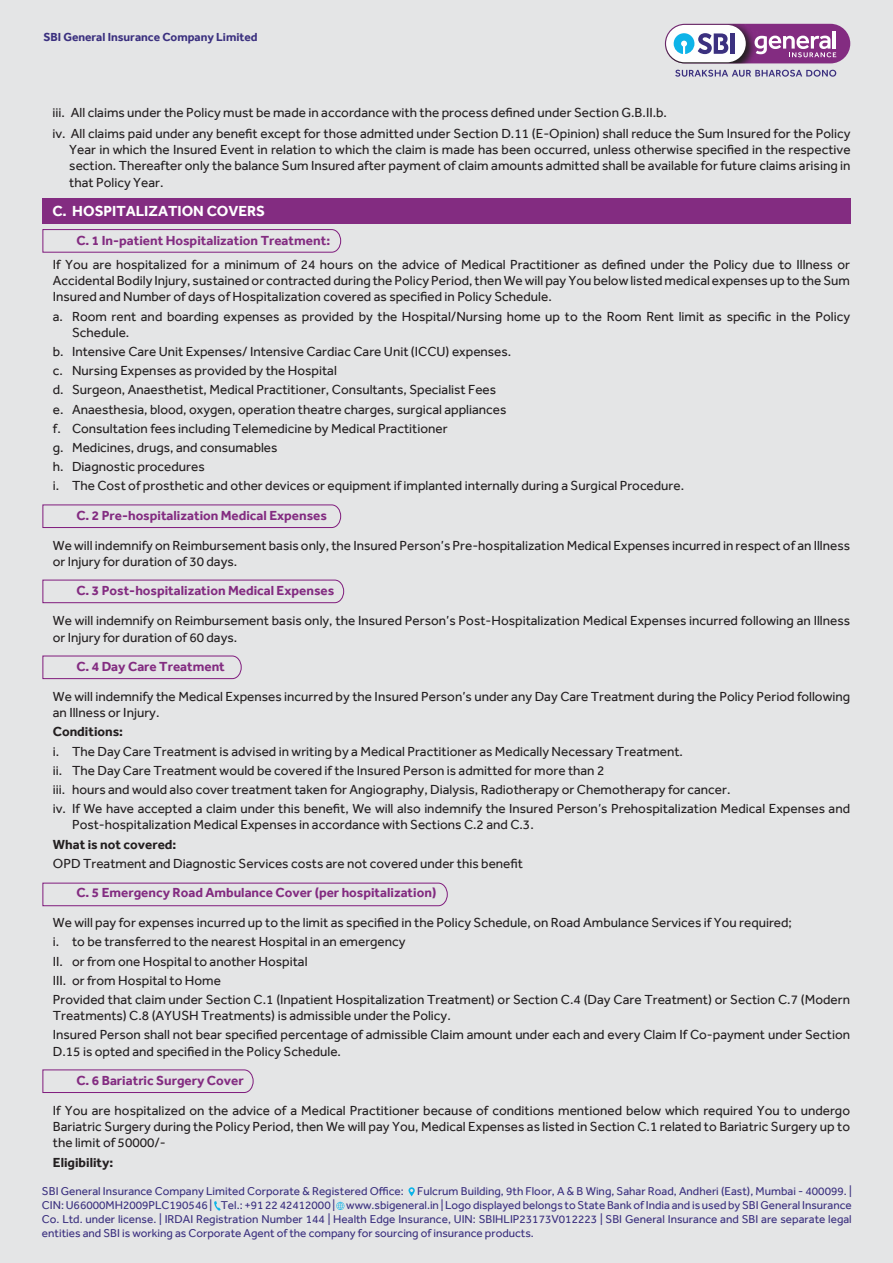
<style>
.page{position:relative;width:893px;height:1263px;background:#e4e5e6}
.page>*{position:absolute;margin:0;border:0;box-sizing:border-box;transform-origin:0 0}
.t1{font:700 15px "Effra";color:#fff}
.t2{font:13.5px/19.2px "Effra";color:#231f20}
.t3{font:700 13.5px "Effra";color:#832c81}
.t4{font:700 13.5px "Effra";color:#231f20}
.t5{font:700 12px "Effra";color:#3b307f}
.t6{font:11.7px/14.1px "Effra";color:#3b307f;text-align:justify}
</style>
<div class="page">
<div style="left:665px;top:24px;width:185px;height:39px;background:#832c81;border-radius:20px"></div>
<img style="left:665px;top:24px;width:89px;height:39px">
<div style="left:666px;top:25px;width:80px;height:37px;background:#fefefe;border-radius:19px"></div>
<svg style="left:674px;top:33px;width:54px;height:21px"></svg>
<div style="left:730px;top:33px;width:5px;height:21px;background:#3b307f"></div>
<hr style="left:833px;top:31px;width:3px;height:18px;background:#fefefe">
<svg style="left:754px;top:36px;width:82px;height:21px"></svg>
<svg style="left:675px;top:70px;width:161px;height:7px"></svg>
<svg style="left:42px;top:229px;width:299px;height:24px"></svg>
<svg style="left:42px;top:504px;width:299px;height:24px"></svg>
<svg style="left:42px;top:579px;width:302px;height:24px"></svg>
<svg style="left:42px;top:882px;width:406px;height:24px"></svg>
<svg style="left:42px;top:655px;width:200px;height:24px"></svg>
<svg style="left:42px;top:1069px;width:212px;height:24px"></svg>
<div style="left:43px;top:198px;width:808px;height:26px;background:#832c81"></div>
<svg style="left:408px;top:1187px;width:7px;height:9px"></svg>
<svg style="left:214px;top:1201px;width:7px;height:10px"></svg>
<svg style="left:336px;top:1202px;width:8px;height:8px"></svg>
<p class="t5" style="left:43px;top:30px;width:216px">SBI General Insurance Company Limited</p>
<p class="t2" style="left:52px;top:102px;width:800px;line-height:20.7px">iii. All claims under the Policy must be made in accordance with the process defined under Section G.B.II.b.<br>iv. All claims paid under any benefit except for those admitted under Section D.11 (E-Opinion) shall reduce the Sum Insured for the Policy</p>
<p class="t2" style="left:69px;top:141px;width:783px;line-height:16.2px;text-align:justify">Year in which the Insured Event in relation to which the claim is made has been occurred, unless otherwise specified in the respective section. Thereafter only the balance Sum Insured after payment of claim amounts admitted shall be available for future claims arising in that Policy Year.</p>
<p class="t1" style="left:52px;top:202px;width:214px">C. HOSPITALIZATION COVERS</p>
<p class="t3" style="left:76px;top:232px;width:255px">C. 1 In-patient Hospitalization Treatment:</p>
<p class="t2" style="left:53px;top:256px;width:799px;line-height:16.2px;text-align:justify">If You are hospitalized for a minimum of 24 hours on the advice of Medical Practitioner as defined under the Policy due to Illness or Accidental Bodily Injury, sustained or contracted during the Policy Period, then We will pay You below listed medical expenses up to the Sum Insured and Number of days of Hospitalization covered as specified in Policy Schedule.</p>
<p class="t2" style="left:72px;top:308px;width:779px;line-height:16.2px;text-indent:-19px">a. Room rent and boarding expenses as provided by the Hospital/Nursing home up to the Room Rent limit as specific in the Policy<br>Schedule.</p>
<p class="t2" style="left:53px;top:342px;width:633px">b. Intensive Care Unit Expenses/ Intensive Cardiac Care Unit (ICCU) expenses.<br>c. Nursing Expenses as provided by the Hospital<br>d. Surgeon, Anaesthetist, Medical Practitioner, Consultants, Specialist Fees<br>e. Anaesthesia, blood, oxygen, operation theatre charges, surgical appliances<br>f. Consultation fees including Telemedicine by Medical Practitioner<br>g. Medicines, drugs, and consumables<br>h. Diagnostic procedures<br>i. The Cost of prosthetic and other devices or equipment if implanted internally during a Surgical Procedure.</p>
<p class="t3" style="left:76px;top:507px;width:252px">C. 2 Pre-hospitalization Medical Expenses</p>
<p class="t2" style="left:53px;top:537px;width:799px;line-height:16.2px">We will indemnify on Reimbursement basis only, the Insured Person’s Pre-hospitalization Medical Expenses incurred in respect of an Illness or Injury for duration of 30 days.</p>
<p class="t3" style="left:76px;top:583px;width:259px">C. 3 Post-hospitalization Medical Expenses</p>
<p class="t2" style="left:53px;top:613px;width:799px;line-height:16.2px">We will indemnify on Reimbursement basis only, the Insured Person’s Post-Hospitalization Medical Expenses incurred following an Illness or Injury for duration of 60 days.</p>
<p class="t3" style="left:76px;top:658px;width:150px">C. 4 Day Care Treatment</p>
<p class="t2" style="left:53px;top:688px;width:799px;line-height:16.2px">We will indemnify the Medical Expenses incurred by the Insured Person’s under any Day Care Treatment during the Policy Period following an Illness or Injury.</p>
<p class="t4" style="left:53px;top:724px;width:72px">Conditions:</p>
<p class="t2" style="left:53px;top:741px;width:799px">i. The Day Care Treatment is advised in writing by a Medical Practitioner as Medically Necessary Treatment.<br>ii. The Day Care Treatment would be covered if the Insured Person is admitted for more than 2<br>iii. hours and would also cover treatment taken for Angiography, Dialysis, Radiotherapy or Chemotherapy for cancer.<br>iv. If We have accepted a claim under this benefit, We will also indemnify the Insured Person’s Prehospitalization Medical Expenses and</p>
<p class="t2" style="left:72px;top:815px;width:463px">Post-hospitalization Medical Expenses in accordance with Sections C.2 and C.3.</p>
<p class="t4" style="left:53px;top:836px;width:125px">What is not covered:</p>
<p class="t2" style="left:53px;top:853px;width:472px">OPD Treatment and Diagnostic Services costs are not covered under this benefit</p>
<p class="t3" style="left:76px;top:884px;width:361px">C. 5 Emergency Road Ambulance Cover (per hospitalization)</p>
<p class="t2" style="left:53px;top:913px;width:799px">We will pay for expenses incurred up to the limit as specified in the Policy Schedule, on Road Ambulance Services if You required;<br>i. to be transferred to the nearest Hospital in an emergency<br>II. or from one Hospital to another Hospital<br>III. or from Hospital to Home<br>Provided that claim under Section C.1 (Inpatient Hospitalization Treatment) or Section C.4 (Day Care Treatment) or Section C.7 (Modern</p>
<p class="t2" style="left:53px;top:1006px;width:799px">Treatments) C.8 (AYUSH Treatments) is admissible under the Policy.<br>Insured Person shall not bear specified percentage of admissible Claim amount under each and every Claim If Co-payment under Section</p>
<p class="t2" style="left:53px;top:1041px;width:290px">D.15 is opted and specified in the Policy Schedule.</p>
<p class="t3" style="left:76px;top:1072px;width:169px">C. 6 Bariatric Surgery Cover</p>
<p class="t2" style="left:53px;top:1102px;width:799px;line-height:16.2px;text-align:justify">If You are hospitalized on the advice of a Medical Practitioner because of conditions mentioned below which required You to undergo Bariatric Surgery during the Policy Period, then We will pay You, Medical Expenses as listed in Section C.1 related to Bariatric Surgery up to the limit of 50000/-</p>
<p class="t4" style="left:53px;top:1154px;width:62px">Eligibility:</p>
<p class="t6" style="left:42px;top:1184px;width:811px">SBI General Insurance Company Limited Corporate &amp; Registered Office: Fulcrum Building, 9th Floor, A &amp; B Wing, Sahar Road, Andheri (East), Mumbai - 400099. | CIN: U66000MH2009PLC190546 | Tel.: +91 22 42412000 | www.sbigeneral.in | Logo displayed belongs to State Bank of India and is used by SBI General Insurance Co. Ltd. under license. | IRDAI Registration Number 144 | Health Edge Insurance, UIN: SBIHLIP23173V012223 | SBI General Insurance and SBI are separate legal entities and SBI is working as Corporate Agent of the company for sourcing of insurance products.</p>
</div>
